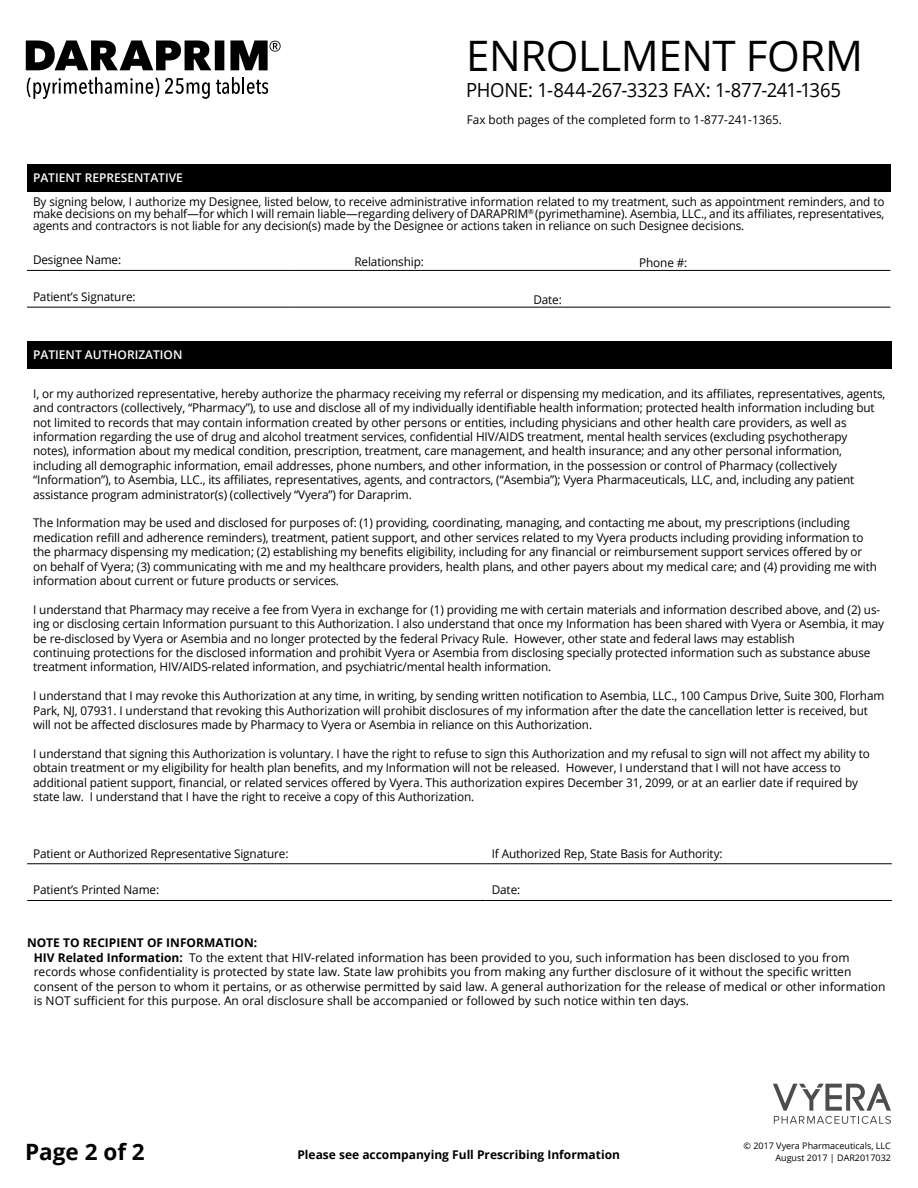
<style>
.page{position:relative;width:918px;height:1188px;background:#fff}
.page>*{position:absolute;margin:0;border:0;box-sizing:border-box;transform-origin:0 0}
.t1{font:42px "Open Sans";letter-spacing:-.01em;color:#000}
.t2{font:700 22.5px "Open Sans";color:#000}
.t3{font:19.5px "Open Sans";letter-spacing:-.015em;color:#000;scale:.95 1}
.t4{font:12px/14.4px "Open Sans";letter-spacing:-.01em;color:#000}
.t5{font:700 12px "Open Sans";color:#000}
.t6{font:600 12px "Open Sans";color:#fff}
.t7{font:9px/12px "Open Sans";color:#000;text-align:right}
.s1{font-weight:700}
</style>
<div class="page">
<div style="left:27px;top:164px;width:863px;height:27px;background:#000"></div>
<hr style="left:27px;top:270px;width:266px;height:1px;background:#000">
<hr style="left:27px;top:307px;width:266px;height:1px;background:#000">
<hr style="left:293px;top:270px;width:597px;height:1px;background:#000">
<hr style="left:293px;top:307px;width:597px;height:1px;background:#000">
<svg style="left:27px;top:77px;width:132px;height:22px"></svg>
<svg style="left:165px;top:78px;width:45px;height:21px"></svg>
<svg style="left:216px;top:77px;width:52px;height:17px"></svg>
<svg style="left:26px;top:40px;width:255px;height:30px"></svg>
<div style="left:27px;top:341px;width:865px;height:27px;background:#000"></div>
<hr style="left:27px;top:863px;width:459px;height:1px;background:#000">
<hr style="left:486px;top:863px;width:406px;height:1px;background:#000">
<hr style="left:27px;top:900px;width:459px;height:1px;background:#000">
<hr style="left:486px;top:900px;width:406px;height:1px;background:#000">
<svg style="left:773px;top:1084px;width:118px;height:40px"></svg>
<h1 class="t1" style="left:466px;top:27px;width:398px">ENROLLMENT FORM</h1>
<h3 class="t3" style="left:466px;top:76px;width:396px">PHONE: 1-844-267-3323 FAX: 1-877-241-1365</h3>
<p class="t4" style="left:467px;top:113px;width:317px">Fax both pages of the completed form to 1-877-241-1365.</p>
<p class="t6" style="left:33px;top:170px;width:151px">PATIENT REPRESENTATIVE</p>
<p class="t4" style="left:33px;top:196px;width:853px;line-height:12px;text-align:justify">By signing below, I authorize my Designee, listed below, to receive administrative information related to my treatment, such as appointment reminders, and to make decisions on my behalf—for which I will remain liable—regarding delivery of DARAPRIM<sup>®</sup> (pyrimethamine). Asembia, LLC., and its affiliates, representatives, agents and contractors is not liable for any decision(s) made by the Designee or actions taken in reliance on such Designee decisions.</p>
<p class="t4" style="left:33px;top:253px;width:90px">Designee Name:</p>
<p class="t4" style="left:33px;top:289px;width:104px">Patient’s Signature:</p>
<p class="t4" style="left:354px;top:255px;width:71px">Relationship:</p>
<p class="t4" style="left:639px;top:255px;width:50px">Phone #:</p>
<p class="t4" style="left:533px;top:292px;width:30px">Date:</p>
<p class="t6" style="left:33px;top:347px;width:151px">PATIENT AUTHORIZATION</p>
<p class="t4" style="left:33px;top:386px;width:854px">I, or my authorized representative, hereby authorize the pharmacy receiving my referral or dispensing my medication, and its affiliates, representatives, agents, and contractors (collectively, “Pharmacy”), to use and disclose all of my individually identifiable health information; protected health information including but not limited to records that may contain information created by other persons or entities, including physicians and other health care providers, as well as information regarding the use of drug and alcohol treatment services, confidential HIV/AIDS treatment, mental health services (excluding psychotherapy notes), information about my medical condition, prescription, treatment, care management, and health insurance; and any other personal information, including all demographic information, email addresses, phone numbers, and other information, in the possession or control of Pharmacy (collectively “Information”), to Asembia, LLC., its affiliates, representatives, agents, and contractors, (“Asembia”); Vyera Pharmaceuticals, LLC, and, including any patient assistance program administrator(s) (collectively “Vyera”) for Daraprim.</p>
<p class="t4" style="left:33px;top:516px;width:845px">The Information may be used and disclosed for purposes of: (1) providing, coordinating, managing, and contacting me about, my prescriptions (including medication refill and adherence reminders), treatment, patient support, and other services related to my Vyera products including providing information to the pharmacy dispensing my medication; (2) establishing my benefits eligibility, including for any financial or reimbursement support services offered by or on behalf of Vyera; (3) communicating with me and my healthcare providers, health plans, and other payers about my medical care; and (4) providing me with information about current or future products or services.</p>
<p class="t4" style="left:33px;top:602px;width:853px">I understand that Pharmacy may receive a fee from Vyera in exchange for (1) providing me with certain materials and information described above, and (2) us&shy;ing or disclosing certain Information pursuant to this Authorization. I also understand that once my Information has been shared with Vyera or Asembia, it may be re-disclosed by Vyera or Asembia and no longer protected by the federal Privacy Rule. However, other state and federal laws may establish<br>continuing protections for the disclosed information and prohibit Vyera or Asembia from disclosing specially protected information such as substance abuse treatment information, HIV/AIDS-related information, and psychiatric/mental health information.</p>
<p class="t4" style="left:33px;top:688px;width:853px">I understand that I may revoke this Authorization at any time, in writing, by sending written notification to Asembia, LLC., 100 Campus Drive, Suite 300, Florham<br>Park, NJ, 07931. I understand that revoking this Authorization will prohibit disclosures of my information after the date the cancellation letter is received, but will not be affected disclosures made by Pharmacy to Vyera or Asembia in reliance on this Authorization.</p>
<p class="t4" style="left:33px;top:746px;width:838px">I understand that signing this Authorization is voluntary. I have the right to refuse to sign this Authorization and my refusal to sign will not affect my ability to obtain treatment or my eligibility for health plan benefits, and my Information will not be released. However, I understand that I will not have access to additional patient support, financial, or related services offered by Vyera. This authorization expires December 31, 2099, or at an earlier date if required by state law. I understand that I have the right to receive a copy of this Authorization.</p>
<p class="t4" style="left:33px;top:846px;width:257px">Patient or Authorized Representative Signature:</p>
<p class="t4" style="left:492px;top:846px;width:232px">If Authorized Rep, State Basis for Authority:</p>
<p class="t4" style="left:33px;top:883px;width:127px">Patient’s Printed Name:</p>
<p class="t4" style="left:492px;top:883px;width:30px">Date:</p>
<p class="t4" style="left:34px;top:936px;width:853px;text-indent:-7px"><span class="s1">NOTE TO RECIPIENT OF INFORMATION:<br>HIV Related Information:</span> To the extent that HIV-related information has been provided to you, such information has been disclosed to you from records whose confidentiality is protected by state law. State law prohibits you from making any further disclosure of it without the specific written consent of the person to whom it pertains, or as otherwise permitted by said law. A general authorization for the release of medical or other information is NOT sufficient for this purpose. An oral disclosure shall be accompanied or followed by such notice within ten days.</p>
<h2 class="t2" style="left:25px;top:1136px;width:121px">Page 2 of 2</h2>
<p class="t5" style="left:297px;top:1147px;width:324px">Please see accompanying Full Prescribing Information</p>
<p class="t7" style="left:744px;top:1139px;width:149px">© 2017 Vyera Pharmaceuticals, LLC<br>August 2017 | DAR2017032</p>
</div>
